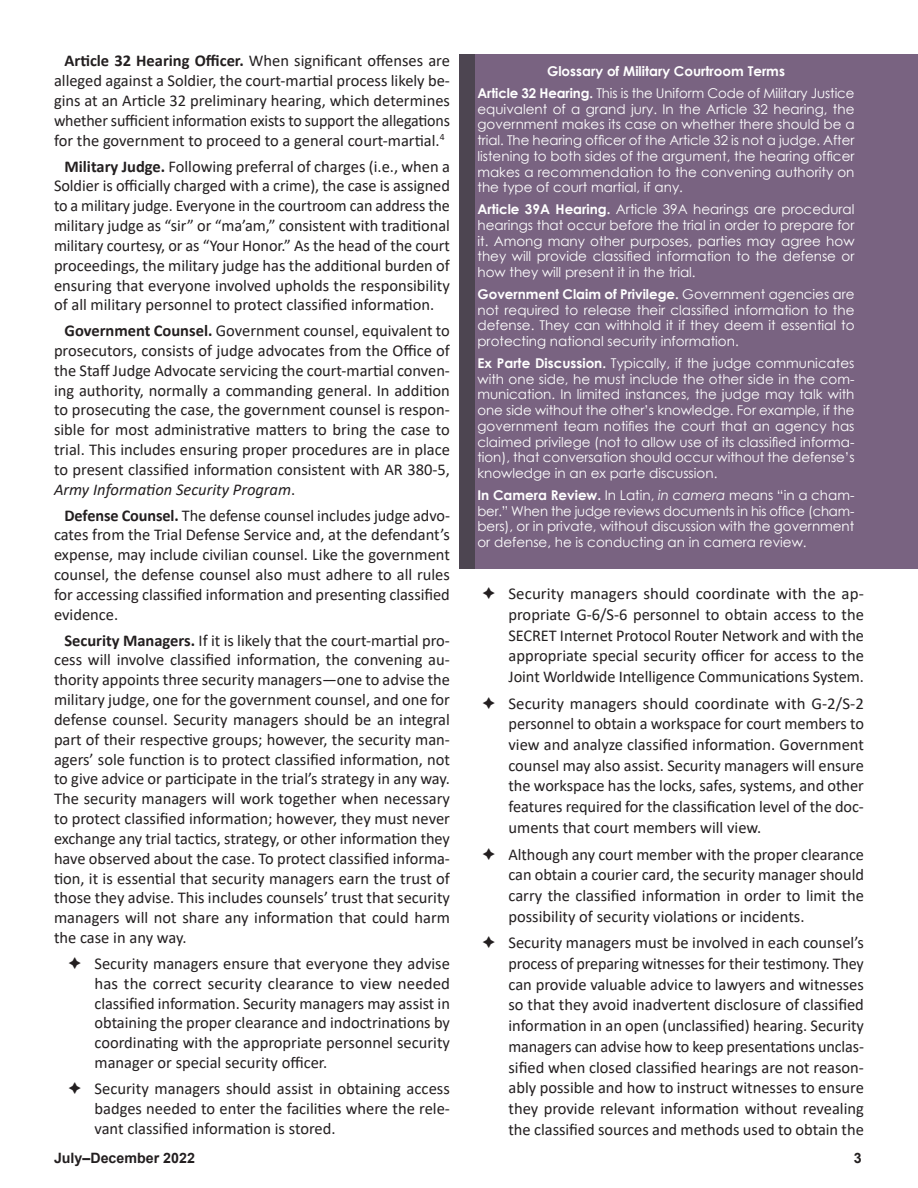
<style>
.page{position:relative;width:918px;height:1188px;background:#fff}
.page>*{position:absolute;margin:0;border:0;box-sizing:border-box;transform-origin:0 0}
.Body_Text{font:16.5px/19.8px "Calibri";color:#231f20;text-align:justify}
.t1{font:700 14.25px "Arial";color:#231f20}
.Vignette_paragraph{font:13.5px/15.8px "Century Gothic";color:#fff;text-align:justify}
.Vignette_paragraph-2{font:700 13.5px "Century Gothic";color:#fff}
.s1{font-weight:700}
.s2{font-style:italic}
</style>
<div class="page">
<div style="left:459px;top:54px;width:459px;height:514px;background:#4d4551"></div>
<div style="left:475px;top:54px;width:443px;height:514px;background:#796381"></div>
<p class="Body_Text" style="left:54px;top:51px;width:398px;text-indent:10px"><span class="s1">Article 32 Hearing Officer.</span> When significant offenses are alleged against a Soldier, the court-martial process likely be&shy;gins at an Article 32 preliminary hearing, which determines whether sufficient information exists to support the allegations for the government to proceed to a general court-martial.<sup>4</sup></p>
<p class="Body_Text" style="left:54px;top:156px;width:398px;text-indent:10px"><span class="s1">Military Judge.</span> Following preferral of charges (i.e., when a Soldier is officially charged with a crime), the case is assigned to a military judge. Everyone in the courtroom can address the military judge as “sir” or “ma’am,” consistent with traditional military courtesy, or as “Your Honor.” As the head of the court proceedings, the military judge has the additional burden of ensuring that everyone involved upholds the responsibility of all military personnel to protect classified information.</p>
<p class="Body_Text" style="left:54px;top:320px;width:398px;text-indent:10px"><span class="s1">Government Counsel.</span> Government counsel, equivalent to prosecutors, consists of judge advocates from the Office of the Staff Judge Advocate servicing the court-martial conven&shy;ing authority, normally a commanding general. In addition to prosecuting the case, the government counsel is respon&shy;sible for most administrative matters to bring the case to trial. This includes ensuring proper procedures are in place to present classified information consistent with AR 380-5, <span class="s2">Army Information Security Program</span>.</p>
<p class="Body_Text" style="left:54px;top:505px;width:397px;text-indent:10px"><span class="s1">Defense Counsel.</span> The defense counsel includes judge advo&shy;cates from the Trial Defense Service and, at the defendant’s expense, may include civilian counsel. Like the government counsel, the defense counsel also must adhere to all rules for accessing classified information and presenting classified evidence.</p>
<p class="Body_Text" style="left:54px;top:630px;width:398px;text-indent:10px"><span class="s1">Security Managers.</span> If it is likely that the court-martial pro&shy;cess will involve classified information, the convening au&shy;thority appoints three security managers—one to advise the military judge, one for the government counsel, and one for defense counsel. Security managers should be an integral part of their respective groups; however, the security man&shy;agers’ sole function is to protect classified information, not to give advice or participate in the trial’s strategy in any way.<br>The security managers will work together when necessary to protect classified information; however, they must never exchange any trial tactics, strategy, or other information they have observed about the case. To protect classified informa&shy;tion, it is essential that security managers earn the trust of those they advise. This includes counsels’ trust that security managers will not share any information that could harm the case in any way.</p>
<p class="Body_Text" style="left:94px;top:953px;width:357px">Security managers ensure that everyone they advise has the correct security clearance to view needed classified information. Security managers may assist in obtaining the proper clearance and indoctrinations by coordinating with the appropriate personnel security manager or special security officer.</p>
<p class="Body_Text" style="left:94px;top:1078px;width:357px;line-height:20.2px">Security managers should assist in obtaining access badges needed to enter the facilities where the rele&shy;vant classified information is stored.</p>
<p class="Vignette_paragraph-2" style="left:547px;top:61px;width:239px">Glossary of Military Courtroom Terms</p>
<p class="Vignette_paragraph" style="left:477px;top:85px;width:379px"><span class="s1">Article 32 Hearing.</span> This is the Uniform Code of Military Justice equivalent of a grand jury. In the Article 32 hearing, the government makes its case on whether there should be a trial. The hearing officer of the Article 32 is not a judge. After listening to both sides of the argument, the hearing officer makes a recommendation to the convening authority on the type of court martial, if any.</p>
<p class="Vignette_paragraph" style="left:477px;top:201px;width:379px"><span class="s1">Article 39A Hearing.</span> Article 39A hearings are procedural hearings that occur before the trial in order to prepare for it. Among many other purposes, parties may agree how they will provide classified information to the defense or how they will present it in the trial.</p>
<p class="Vignette_paragraph" style="left:477px;top:286px;width:379px"><span class="s1">Government Claim of Privilege.</span> Government agencies are not required to release their classified information to the defense. They can withhold it if they deem it essential to protecting national security information.</p>
<p class="Vignette_paragraph" style="left:477px;top:355px;width:379px"><span class="s1">Ex Parte Discussion.</span> Typically, if the judge communicates with one side, he must include the other side in the com&shy;munication. In limited instances, the judge may talk with one side without the other’s knowledge. For example, if the government team notifies the court that an agency has claimed privilege (not to allow use of its classified informa&shy;tion), that conversation should occur without the defense’s knowledge in an ex parte discussion.</p>
<p class="Vignette_paragraph" style="left:477px;top:487px;width:379px"><span class="s1">In Camera Review.</span> In Latin, <span class="s2">in camera</span> means “in a cham&shy;ber.” When the judge reviews documents in his office (cham&shy;bers), or in private, without discussion with the government or defense, he is conducting an in camera review.</p>
<p class="Body_Text" style="left:508px;top:583px;width:357px;line-height:20.7px">Security managers should coordinate with the ap&shy;propriate G-6/S-6 personnel to obtain access to the SECRET Internet Protocol Router Network and with the appropriate special security officer for access to the Joint Worldwide Intelligence Communications System.</p>
<p class="Body_Text" style="left:508px;top:692px;width:357px;line-height:20.7px">Security managers should coordinate with G-2/S-2 personnel to obtain a workspace for court members to view and analyze classified information. Government counsel may also assist. Security managers will ensure the workspace has the locks, safes, systems, and other features required for the classification level of the doc&shy;uments that court members will view.</p>
<p class="Body_Text" style="left:508px;top:843px;width:357px;line-height:20.7px">Although any court member with the proper clearance can obtain a courier card, the security manager should carry the classified information in order to limit the possibility of security violations or incidents.</p>
<p class="Body_Text" style="left:508px;top:932px;width:357px;line-height:20.7px">Security managers must be involved in each counsel’s process of preparing witnesses for their testimony. They can provide valuable advice to lawyers and witnesses so that they avoid inadvertent disclosure of classified information in an open (unclassified) hearing. Security managers can advise how to keep presentations unclas&shy;sified when closed classified hearings are not reason&shy;ably possible and how to instruct witnesses to ensure they provide relevant information without revealing the classified sources and methods used to obtain the</p>
<p class="t1" style="left:54px;top:1148px;width:142px">July–December 2022</p>
<p class="t1" style="left:854px;top:1148px;width:9px">3</p>
</div>
